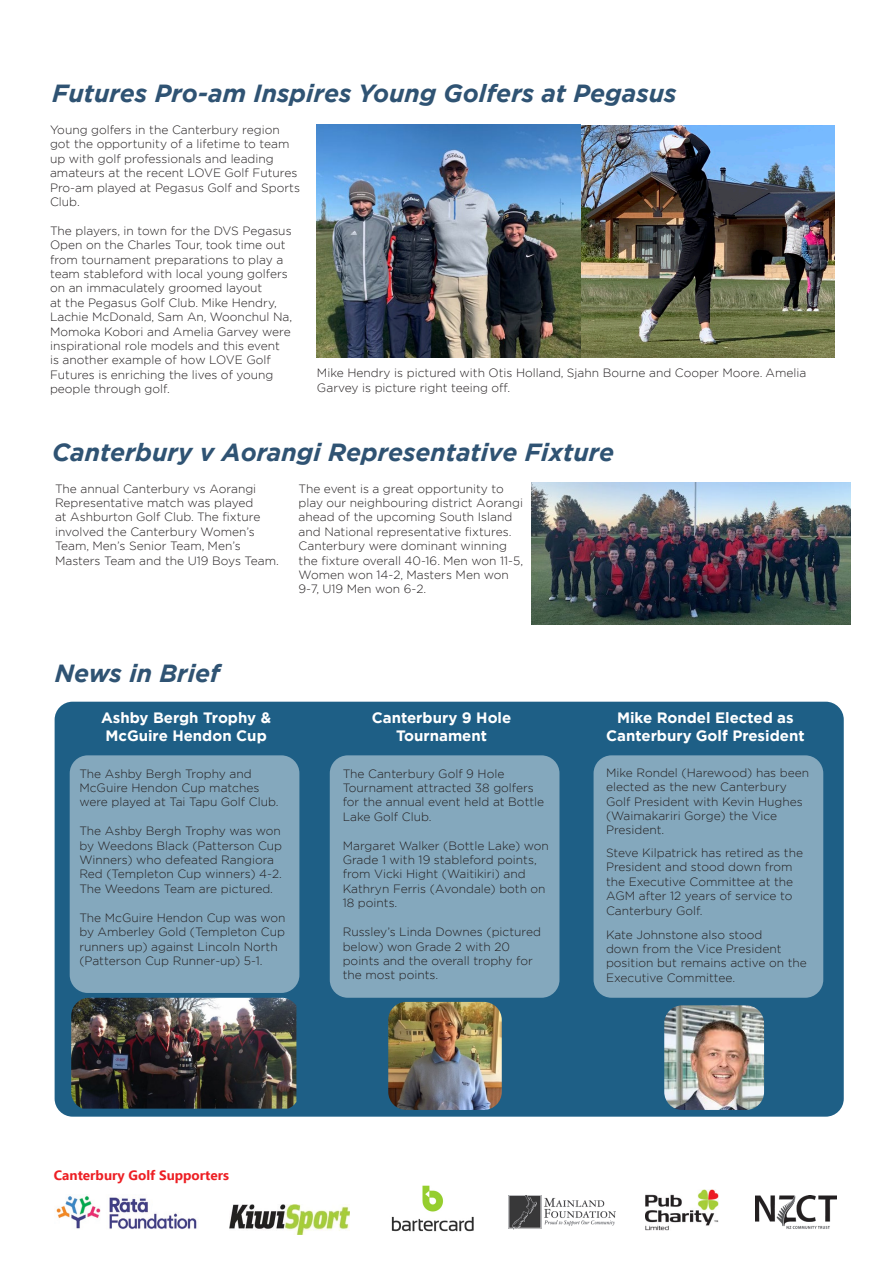
<style>
.page{position:relative;width:893px;height:1263px;background:#fff}
.page>*{position:absolute;margin:0;border:0;box-sizing:border-box;transform-origin:0 0}
.Article__Heading{font:italic 700 24.75px "Gotham";color:#2f5373}
.Brief__heading{font:700 15px/18px "Gotham";color:#fff;text-align:center}
.t1{font:700 13.5px "Ebrima";color:#ed1f24}
.Article__body_no_ind{font:300 12px/14.4px "Gotham";color:#231f20}
</style>
<div class="page">
<div style="left:55px;top:702px;width:789px;height:415px;background:#1e5f86;border-radius:18px"></div>
<img style="left:508px;top:1195px;width:107px;height:35px">
<img style="left:645px;top:1189px;width:74px;height:42px">
<img style="left:391px;top:1185px;width:83px;height:47px">
<img style="left:230px;top:1204px;width:120px;height:30px">
<img style="left:755px;top:1196px;width:82px;height:33px">
<img style="left:56px;top:1196px;width:141px;height:34px">
<div style="left:70px;top:755px;width:229px;height:238px;background:#84a8bd;border-radius:18px"></div>
<div style="left:330px;top:755px;width:229px;height:243px;background:#84a8bd;border-radius:18px"></div>
<img style="left:71px;top:998px;width:225px;height:110px">
<img style="left:388px;top:1002px;width:114px;height:108px">
<div style="left:594px;top:755px;width:229px;height:243px;background:#84a8bd;border-radius:18px"></div>
<img style="left:664px;top:1005px;width:100px;height:105px">
<img style="left:531px;top:483px;width:320px;height:141px">
<img style="left:317px;top:124px;width:518px;height:233px">
<p class="Article__Heading" style="left:52px;top:77px;width:626px">Futures Pro-am Inspires Young Golfers at Pegasus</p>
<p class="Article__body_no_ind" style="left:50px;top:122px;width:251px">Young golfers in the Canterbury region got the opportunity of a lifetime to team up with golf professionals and leading amateurs at the recent LOVE Golf Futures Pro-am played at Pegasus Golf and Sports Club.</p>
<p class="Article__body_no_ind" style="left:50px;top:223px;width:244px">The players, in town for the DVS Pegasus Open on the Charles Tour, took time out from tournament preparations to play a team stableford with local young golfers on an immaculately groomed layout<br>at the Pegasus Golf Club. Mike Hendry, Lachie McDonald, Sam An, Woonchul Na, Momoka Kobori and Amelia Garvey were inspirational role models and this event<br>is another example of how LOVE Golf Futures is enriching the lives of young people through golf.</p>
<p class="Article__body_no_ind" style="left:317px;top:366px;width:491px">Mike Hendry is pictured with Otis Holland, Sjahn Bourne and Cooper Moore. Amelia<br>Garvey is picture right teeing off.</p>
<p class="Article__Heading" style="left:52px;top:436px;width:563px">Canterbury v Aorangi Representative Fixture</p>
<p class="Article__body_no_ind" style="left:55px;top:481px;width:225px">The annual Canterbury vs Aorangi Representative match was played<br>at Ashburton Golf Club. The fixture involved the Canterbury Women’s Team, Men’s Senior Team, Men’s Masters Team and the U19 Boys Team.</p>
<p class="Article__body_no_ind" style="left:299px;top:481px;width:226px">The event is a great opportunity to play our neighbouring district Aorangi ahead of the upcoming South Island and National representative fixtures.<br>Canterbury were dominant winning the fixture overall 40-16. Men won 11-5, Women won 14-2, Masters Men won 9-7, U19 Men won 6-2.</p>
<p class="Article__Heading" style="left:55px;top:657px;width:167px">News in Brief</p>
<p class="Brief__heading" style="left:101px;top:709px;width:172px;text-align:left">Ashby Bergh Trophy &amp;<br>McGuire Hendon Cup</p>
<p class="Article__body_no_ind" style="left:79px;top:766px;width:201px">The Ashby Bergh Trophy and<br>McGuire Hendon Cup matches were played at Tai Tapu Golf Club.</p>
<p class="Article__body_no_ind" style="left:79px;top:823px;width:204px">The Ashby Bergh Trophy was won by Weedons Black (Patterson Cup<br>Winners) who defeated Rangiora<br>Red (Templeton Cup winners) 4-2.<br>The Weedons Team are pictured.</p>
<p class="Article__body_no_ind" style="left:79px;top:910px;width:208px">The McGuire Hendon Cup was won by Amberley Gold (Templeton Cup runners up) against Lincoln North (Patterson Cup Runner-up) 5-1.</p>
<p class="Brief__heading" style="left:372px;top:709px;width:141px">Canterbury 9 Hole<br>Tournament</p>
<p class="Article__body_no_ind" style="left:343px;top:766px;width:203px">The Canterbury Golf 9 Hole<br>Tournament attracted 38 golfers for the annual event held at Bottle<br>Lake Golf Club.</p>
<p class="Article__body_no_ind" style="left:343px;top:838px;width:208px">Margaret Walker (Bottle Lake) won<br>Grade 1 with 19 stableford points, from Vicki Hight (Waitikiri) and<br>Kathryn Ferris (Avondale) both on<br>18 points.</p>
<p class="Article__body_no_ind" style="left:343px;top:924px;width:200px">Russley’s Linda Downes (pictured below) won Grade 2 with 20 points and the overall trophy for the most points.</p>
<p class="Brief__heading" style="left:606px;top:709px;width:200px">Mike Rondel Elected as<br>Canterbury Golf President</p>
<p class="Article__body_no_ind" style="left:606px;top:765px;width:205px">Mike Rondel (Harewood) has been elected as the new Canterbury<br>Golf President with Kevin Hughes (Waimakariri Gorge) the Vice<br>President.</p>
<p class="Article__body_no_ind" style="left:606px;top:845px;width:198px">Steve Kilpatrick has retired as the<br>President and stood down from the Executive Committee at the<br>AGM after 12 years of service to<br>Canterbury Golf.</p>
<p class="Article__body_no_ind" style="left:606px;top:927px;width:202px">Kate Johnstone also stood<br>down from the Vice President position but remains active on the<br>Executive Committee.</p>
<p class="t1" style="left:54px;top:1164px;width:177px">Canterbury Golf Supporters</p>
</div>
